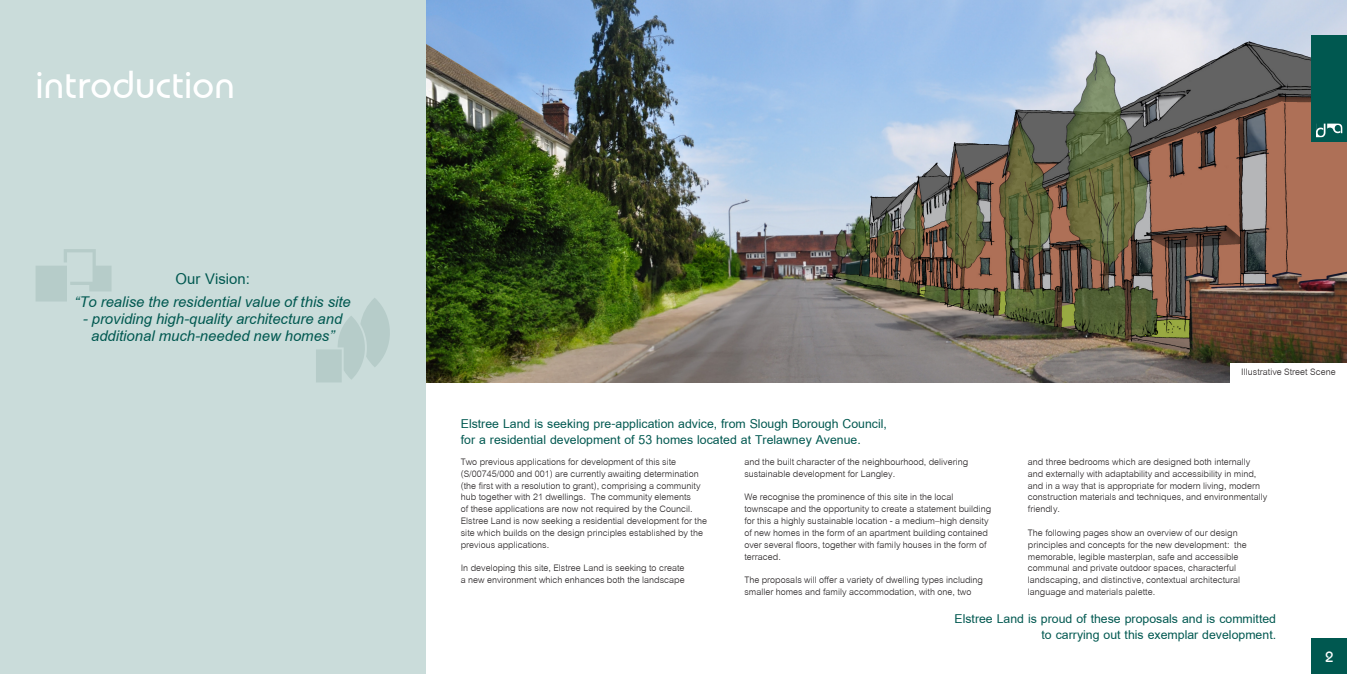
<style>
.page{position:relative;width:1347px;height:674px;background:#fff}
.page>*{position:absolute;margin:0;border:0;box-sizing:border-box;transform-origin:0 0}
.t1{font:italic 700 22.62px/23px "Cordia New";color:#005850;text-align:center}
.Body_Text_-_taglines{font:700 18.75px/15.8px "Cordia New";color:#005850}
.t2{font:500 15px "Bauhaus IT Cby BT";color:#fff}
.Body_Text{font:13.75px/11.9px "Cordia New";color:#231f20}
.s1{font-style:normal}
</style>
<div class="page">
<img style="left:426px;top:0;width:920px;height:383px">
<div style="left:0;top:0;width:426px;height:673px;background:#cadcda"></div>
<div style="left:1230px;top:363px;width:116px;height:21px;background:#fff"></div>
<div style="left:1311px;top:638px;width:35px;height:35px;background:#005850"></div>
<div style="left:1311px;top:35px;width:35px;height:107px;background:#005850"></div>
<svg style="left:1316px;top:123px;width:26px;height:14px"></svg>
<svg style="left:36px;top:249px;width:75px;height:52px"></svg>
<svg style="left:316px;top:298px;width:74px;height:84px"></svg>
<p class="t1" style="left:75px;top:268px;width:278px"><span class="s1">Our Vision:<br></span>“To realise the residential value of this site</p>
<p class="t1" style="left:83px;top:311px;width:261px;line-height:17px">- providing high-quality architecture and additional much-needed new homes”</p>
<p class="Body_Text" style="left:1241px;top:365px;width:96px">Illustrative Street Scene</p>
<p class="Body_Text_-_taglines" style="left:461px;top:415px;width:427px">Elstree Land is seeking pre-application advice, from Slough Borough Council, for a residential development of 53 homes located at Trelawney Avenue.</p>
<p class="Body_Text" style="left:461px;top:455px;width:248px">Two previous applications for development of this site (S/00745/000 and 001) are currently awaiting determination (the first with a resolution to grant), comprising a community hub together with 21 dwellings. The community elements<br>of these applications are now not required by the Council.<br>Elstree Land is now seeking a residential development for the site which builds on the design principles established by the previous applications.</p>
<p class="Body_Text" style="left:461px;top:561px;width:225px">In developing this site, Elstree Land is seeking to create a new environment which enhances both the landscape</p>
<p class="Body_Text" style="left:744px;top:455px;width:225px">and the built character of the neighbourhood, delivering sustainable development for Langley.</p>
<p class="Body_Text" style="left:744px;top:490px;width:248px">We recognise the prominence of this site in the local townscape and the opportunity to create a statement building for this a highly sustainable location - a medium–high density of new homes in the form of an apartment building contained over several floors, together with family houses in the form of terraced.</p>
<p class="Body_Text" style="left:744px;top:573px;width:240px">The proposals will offer a variety of dwelling types including smaller homes and family accommodation, with one, two</p>
<p class="Body_Text" style="left:1028px;top:455px;width:241px">and three bedrooms which are designed both internally and externally with adaptability and accessibility in mind, and in a way that is appropriate for modern living, modern construction materials and techniques, and environmentally friendly.</p>
<p class="Body_Text" style="left:1028px;top:526px;width:220px">The following pages show an overview of our design principles and concepts for the new development: the memorable, legible masterplan, safe and accessible communal and private outdoor spaces, characterful landscaping, and distinctive, contextual architectural language and materials palette.</p>
<p class="Body_Text_-_taglines" style="left:954px;top:610px;width:323px;text-align:right">Elstree Land is proud of these proposals and is committed to carrying out this exemplar development.</p>
<p class="t2" style="left:1325px;top:646px;width:10px">2</p>
</div>
